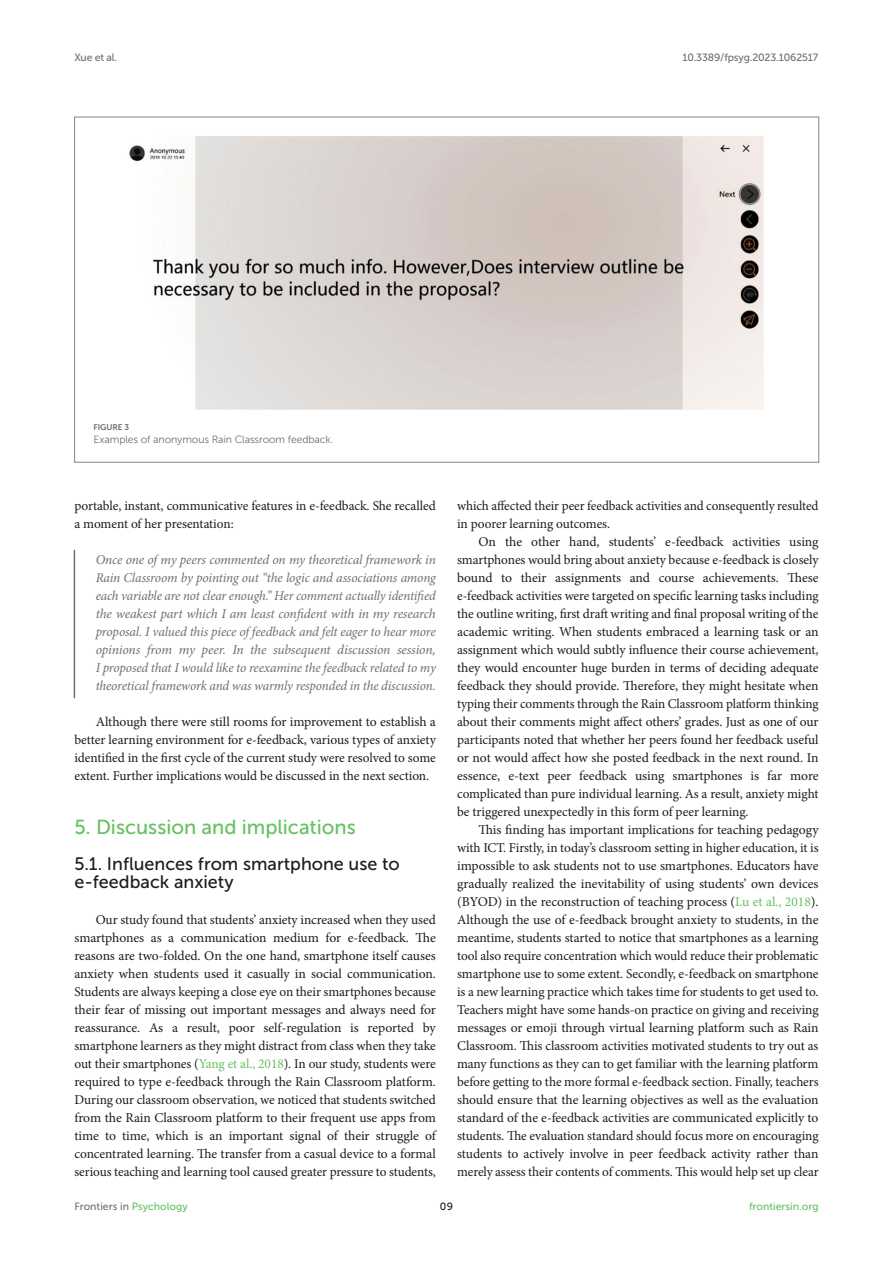
<style>
.page{position:relative;width:893px;height:1263px;background:#fff}
.page>*{position:absolute;margin:0;border:0;box-sizing:border-box;transform-origin:0 0}
.HEAD_1{font:20.25px "Museo Sans 500";color:#65c161}
.HEAD_2_after_HEAD_1{font:18px/18px "Museo Sans 500";color:#1b1c1b}
.TEXT{font:13.5px/18px "Minion Pro";letter-spacing:-.005em;color:#1b1c1b;text-align:justify}
.TEXT_FLUSH{font:13.5px/18px "Minion Pro";letter-spacing:-.005em;color:#1b1c1b;text-align:justify}
.BLOCK_QTN{font:italic 13.5px/18px "Minion Pro";letter-spacing:-.01em;color:#706f70;text-align:justify}
.t1{font:10.5px "Museo Sans 500";letter-spacing:-.015em;color:#706f70}
.FIG_LEG{font:10.5px "Museo Sans 300";letter-spacing:-.01em;color:#706f70}
.t2{font:10.5px "Museo Sans 500";color:#65c161}
.t3{font:10.5px "Museo Sans 500";color:#1b1c1b}
.FIG_HD{font:8.25px "Museo Sans 700";letter-spacing:-.01em;color:#706f70}
.s1{color:#65c161}
</style>
<div class="page">
<hr style="left:74px;top:550px;width:1px;height:148px;background:#706f70">
<img style="left:129px;top:136px;width:635px;height:274px">
<p class="t1" style="left:74px;top:51px;width:44px">Xue et al.</p>
<p class="t1" style="left:682px;top:51px;width:138px">10.3389/fpsyg.2023.1062517</p>
<p class="FIG_HD" style="left:94px;top:422px;width:37px">FIGURE 3</p>
<p class="FIG_LEG" style="left:94px;top:434px;width:241px">Examples of anonymous Rain Classroom feedback.</p>
<p class="TEXT" style="left:74px;top:497px;width:363px">portable, instant, communicative features in e-feedback. She recalled a moment of her presentation:</p>
<p class="BLOCK_QTN" style="left:96px;top:551px;width:342px">Once one of my peers commented on my theoretical framework in Rain Classroom by pointing out “the logic and associations among each variable are not clear enough.” Her comment actually identified the weakest part which I am least confident with in my research proposal. I valued this piece of feedback and felt eager to hear more opinions from my peer. In the subsequent discussion session, I proposed that I would like to reexamine the feedback related to my theoretical framework and was warmly responded in the discussion.</p>
<p class="TEXT" style="left:74px;top:713px;width:363px;text-indent:21px">Although there were still rooms for improvement to establish a better learning environment for e-feedback, various types of anxiety identified in the first cycle of the current study were resolved to some extent. Further implications would be discussed in the next section.</p>
<p class="HEAD_1" style="left:74px;top:816px;width:283px">5. Discussion and implications</p>
<p class="HEAD_2_after_HEAD_1" style="left:74px;top:855px;width:327px">5.1. Influences from smartphone use to e-feedback anxiety</p>
<p class="TEXT_FLUSH" style="left:74px;top:911px;width:363px;text-indent:21px">Our study found that students’ anxiety increased when they used smartphones as a communication medium for e-feedback. The reasons are two-folded. On the one hand, smartphone itself causes anxiety when students used it casually in social communication.<br>Students are always keeping a close eye on their smartphones because their fear of missing out important messages and always need for reassurance. As a result, poor self-regulation is reported by smartphone learners as they might distract from class when they take out their smartphones (<span class="s1">Yang et al., 2018</span>). In our study, students were required to type e-feedback through the Rain Classroom platform.<br>During our classroom observation, we noticed that students switched from the Rain Classroom platform to their frequent use apps from time to time, which is an important signal of their struggle of concentrated learning. The transfer from a casual device to a formal serious teaching and learning tool caused greater pressure to students,</p>
<p class="TEXT_FLUSH" style="left:457px;top:497px;width:363px">which affected their peer feedback activities and consequently resulted in poorer learning outcomes.</p>
<p class="TEXT" style="left:457px;top:533px;width:363px;text-indent:21px">On the other hand, students’ e-feedback activities using smartphones would bring about anxiety because e-feedback is closely bound to their assignments and course achievements. These e-feedback activities were targeted on specific learning tasks including the outline writing, first draft writing and final proposal writing of the academic writing. When students embraced a learning task or an assignment which would subtly influence their course achievement, they would encounter huge burden in terms of deciding adequate feedback they should provide. Therefore, they might hesitate when typing their comments through the Rain Classroom platform thinking about their comments might affect others’ grades. Just as one of our participants noted that whether her peers found her feedback useful or not would affect how she posted feedback in the next round. In essence, e-text peer feedback using smartphones is far more complicated than pure individual learning. As a result, anxiety might be triggered unexpectedly in this form of peer learning.</p>
<p class="TEXT" style="left:457px;top:821px;width:363px;text-indent:21px">This finding has important implications for teaching pedagogy with ICT. Firstly, in today’s classroom setting in higher education, it is impossible to ask students not to use smartphones. Educators have gradually realized the inevitability of using students’ own devices (BYOD) in the reconstruction of teaching process (<span class="s1">Lu et al., 2018</span>).<br>Although the use of e-feedback brought anxiety to students, in the meantime, students started to notice that smartphones as a learning tool also require concentration which would reduce their problematic smartphone use to some extent. Secondly, e-feedback on smartphone is a new learning practice which takes time for students to get used to.<br>Teachers might have some hands-on practice on giving and receiving messages or emoji through virtual learning platform such as Rain Classroom. This classroom activities motivated students to try out as many functions as they can to get familiar with the learning platform before getting to the more formal e-feedback section. Finally, teachers should ensure that the learning objectives as well as the evaluation standard of the e-feedback activities are communicated explicitly to students. The evaluation standard should focus more on encouraging students to actively involve in peer feedback activity rather than merely assess their contents of comments. This would help set up clear</p>
<p class="t1" style="left:74px;top:1200px;width:115px">Frontiers in <span class="s1">Psychology</span></p>
<p class="t3" style="left:440px;top:1200px;width:15px">09</p>
<p class="t2" style="left:749px;top:1200px;width:71px">frontiersin.org</p>
</div>
